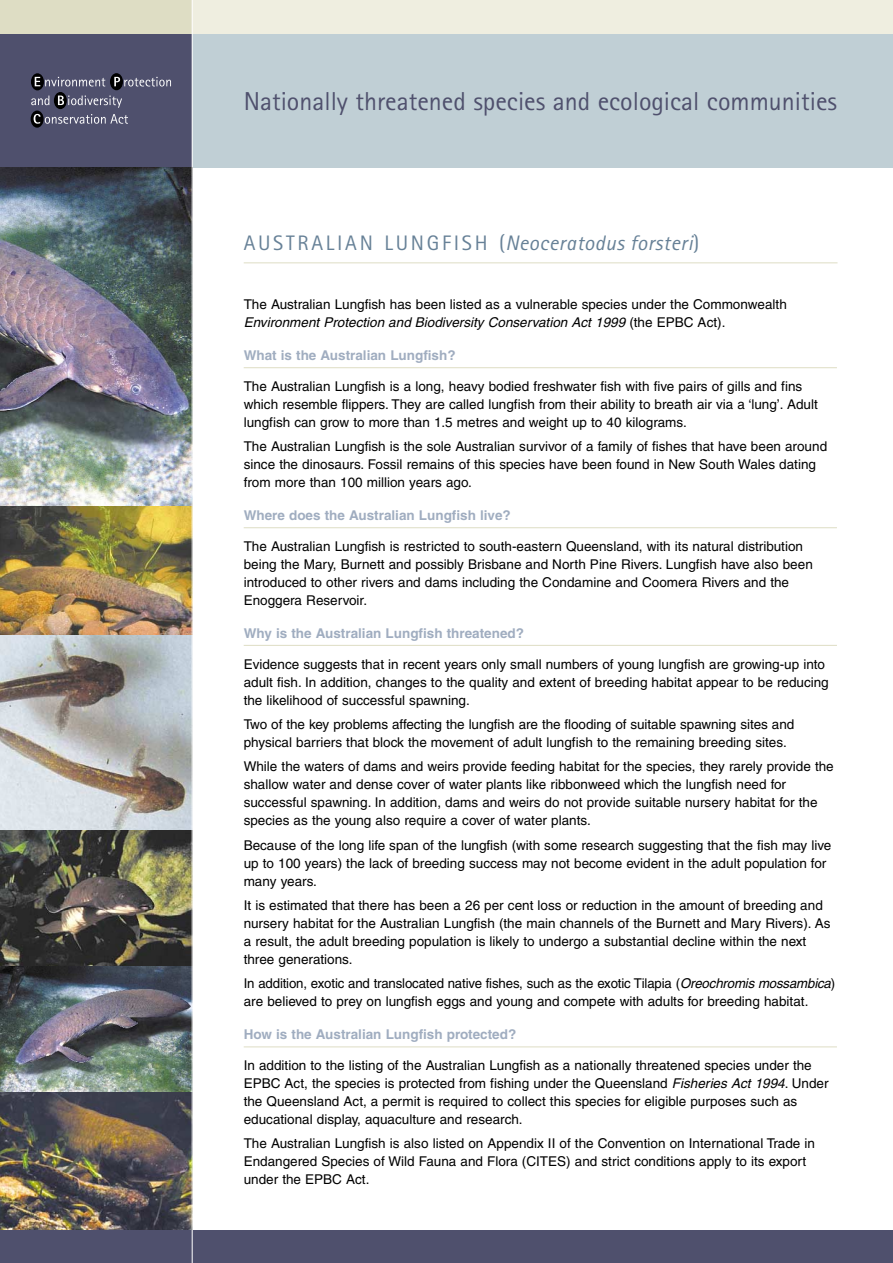
<style>
.page{position:relative;width:893px;height:1263px;background:#fff}
.page>*{position:absolute;margin:0;border:0;box-sizing:border-box;transform-origin:0 0}
.t1{font:25.95px "Rotis Sans Serif";color:#4f506d}
.t2{font:21px "Rotis Sans Serif";letter-spacing:.13em;color:#678197}
.t3{font:13.5px/18px "Helvetica";color:#000}
.t4{font:700 13.5px "Helvetica";color:#a0adc0}
.s1{font-style:italic}
</style>
<div class="page">
<img style="left:0;top:1092px;width:192px;height:139px">
<img style="left:0;top:830px;width:192px;height:136px">
<div style="left:0;top:34px;width:192px;height:134px;background:#4f506d"></div>
<div style="left:192px;top:34px;width:700px;height:134px;background:#c0cfd5"></div>
<svg style="left:31px;top:73px;width:13px;height:17px"></svg>
<div style="left:110px;top:73px;width:13px;height:17px;background:#000;border-radius:50%"></div>
<svg style="left:31px;top:111px;width:13px;height:17px"></svg>
<svg style="left:35px;top:77px;width:70px;height:9px"></svg>
<svg style="left:114px;top:77px;width:57px;height:10px"></svg>
<svg style="left:54px;top:92px;width:13px;height:17px"></svg>
<svg style="left:31px;top:96px;width:18px;height:9px"></svg>
<svg style="left:58px;top:96px;width:64px;height:12px"></svg>
<svg style="left:34px;top:114px;width:94px;height:10px"></svg>
<svg style="left:0;top:634px;width:192px;height:196px;background:#b2b2b1"></svg>
<img style="left:0;top:168px;width:192px;height:338px">
<img style="left:0;top:966px;width:192px;height:126px">
<div style="left:192px;top:0;width:700px;height:34px;background:#efeee0"></div>
<hr style="left:244px;top:367px;width:593px;height:1px;background:#deddc4">
<hr style="left:244px;top:527px;width:593px;height:1px;background:#deddc4">
<hr style="left:244px;top:645px;width:593px;height:1px;background:#deddc4">
<hr style="left:244px;top:1047px;width:593px;height:1px;background:#deddc4">
<div style="left:0;top:1231px;width:892px;height:32px;background:#4f506d"></div>
<hr style="left:244px;top:263px;width:593px;height:1px;background:#deddc4">
<img style="left:0;top:506px;width:192px;height:128px">
<div style="left:0;top:0;width:192px;height:34px;background:#deddc4"></div>
<hr style="left:192px;top:0;width:1px;height:1263px;background:#fff">
<h1 class="t1" style="left:244px;top:92px;width:595px">Nationally threatened species and ecological communities</h1>
<h2 class="t2" style="left:244px;top:235px;width:457px">AUSTRALIAN LUNGFISH (<span class="s1">Neoceratodus forsteri</span>)</h2>
<p class="t3" style="left:244px;top:297px;width:544px">The Australian Lungfish has been listed as a vulnerable species under the Commonwealth<br><span class="s1">Environment Protection and Biodiversity Conservation Act 1999</span> (the EPBC Act).</p>
<p class="t4" style="left:244px;top:350px;width:213px">What is the Australian Lungfish?</p>
<p class="t3" style="left:244px;top:378px;width:575px">The Australian Lungfish is a long, heavy bodied freshwater fish with five pairs of gills and fins which resemble flippers. They are called lungfish from their ability to breath air via a ‘lung’. Adult lungfish can grow to more than 1.5 metres and weight up to 40 kilograms.</p>
<p class="t3" style="left:244px;top:439px;width:585px">The Australian Lungfish is the sole Australian survivor of a family of fishes that have been around since the dinosaurs. Fossil remains of this species have been found in New South Wales dating from more than 100 million years ago.</p>
<p class="t4" style="left:244px;top:510px;width:268px">Where does the Australian Lungfish live?</p>
<p class="t3" style="left:244px;top:538px;width:570px">The Australian Lungfish is restricted to south-eastern Queensland, with its natural distribution being the Mary, Burnett and possibly Brisbane and North Pine Rivers. Lungfish have also been introduced to other rivers and dams including the Condamine and Coomera Rivers and the Enoggera Reservoir.</p>
<p class="t4" style="left:244px;top:628px;width:282px">Why is the Australian Lungfish threatened?</p>
<p class="t3" style="left:244px;top:656px;width:586px">Evidence suggests that in recent years only small numbers of young lungfish are growing-up into adult fish. In addition, changes to the quality and extent of breeding habitat appear to be reducing the likelihood of successful spawning.</p>
<p class="t3" style="left:244px;top:716px;width:552px">Two of the key problems affecting the lungfish are the flooding of suitable spawning sites and physical barriers that block the movement of adult lungfish to the remaining breeding sites.</p>
<p class="t3" style="left:244px;top:759px;width:591px">While the waters of dams and weirs provide feeding habitat for the species, they rarely provide the shallow water and dense cover of water plants like ribbonweed which the lungfish need for successful spawning. In addition, dams and weirs do not provide suitable nursery habitat for the species as the young also require a cover of water plants.</p>
<p class="t3" style="left:244px;top:837px;width:589px">Because of the long life span of the lungfish (with some research suggesting that the fish may live up to 100 years) the lack of breeding success may not become evident in the adult population for many years.</p>
<p class="t3" style="left:244px;top:898px;width:588px">It is estimated that there has been a 26 per cent loss or reduction in the amount of breeding and nursery habitat for the Australian Lungfish (the main channels of the Burnett and Mary Rivers). As a result, the adult breeding population is likely to undergo a substantial decline within the next three generations.</p>
<p class="t3" style="left:244px;top:976px;width:593px">In addition, exotic and translocated native fishes, such as the exotic Tilapia (<span class="s1">Oreochromis mossambica</span>) are believed to prey on lungfish eggs and young and compete with adults for breeding habitat.</p>
<p class="t4" style="left:244px;top:1030px;width:274px">How is the Australian Lungfish protected?</p>
<p class="t3" style="left:244px;top:1058px;width:586px">In addition to the listing of the Australian Lungfish as a nationally threatened species under the EPBC Act, the species is protected from fishing under the Queensland <span class="s1">Fisheries Act 1994</span>. Under the Queensland Act, a permit is required to collect this species for eligible purposes such as educational display, aquaculture and research.</p>
<p class="t3" style="left:244px;top:1136px;width:573px">The Australian Lungfish is also listed on Appendix II of the Convention on International Trade in<br>Endangered Species of Wild Fauna and Flora (CITES) and strict conditions apply to its export under the EPBC Act.</p>
</div>
